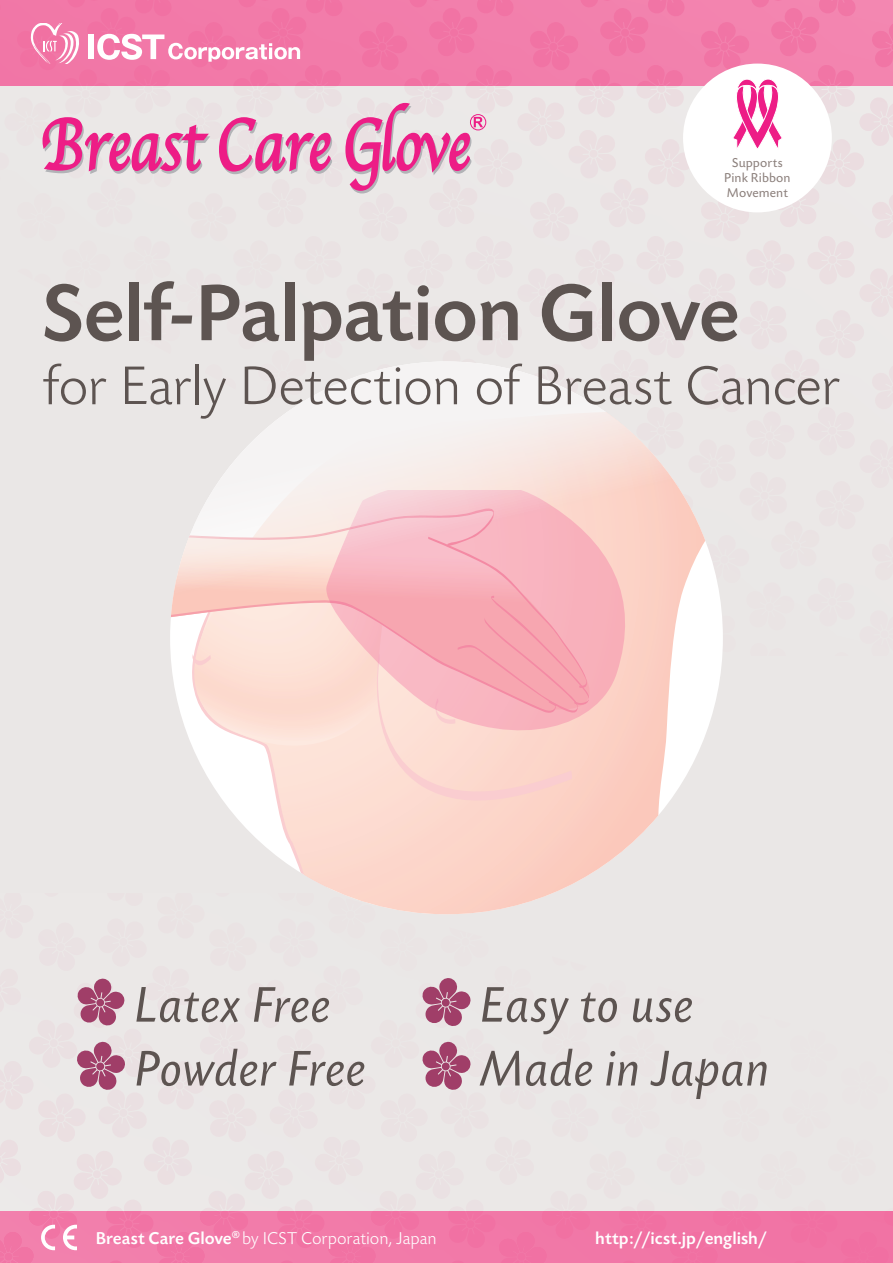
<style>
.page{position:relative;width:893px;height:1263px;background:#eae7e6}
.page>*{position:absolute;margin:0;border:0;box-sizing:border-box;transform-origin:0 0}
.headline_bold{font:500 84px "Today SB";letter-spacing:-.01em;color:#5d5451}
.sub_headline_light{font:300 57px "Today SB";letter-spacing:-.01em;color:#5d5451}
.features{font:italic 52.5px "Today SB";color:#5d5451}
.t1{font:300 18px "Today SB";color:#fff}
.t2{font:500 18px "Today SB";color:#fff}
.t3{font:13.5px "Today SB";letter-spacing:.005em;color:#8b7f7b}
.s1{font-weight:500}
</style>
<div class="page">
<svg style="left:0;top:0;width:893px;height:213px"></svg>
<svg style="left:0;top:1211px;width:893px;height:52px;background:#f176a6"></svg>
<svg style="left:77px;top:978px;width:48px;height:48px"></svg>
<div style="left:96px;top:998px;width:8px;height:9px;background:#a03e68;border-radius:50%"></div>
<svg style="left:422px;top:978px;width:49px;height:48px"></svg>
<svg style="left:441px;top:998px;width:9px;height:9px"></svg>
<svg style="left:77px;top:1041px;width:48px;height:49px"></svg>
<svg style="left:96px;top:1062px;width:9px;height:9px"></svg>
<svg style="left:422px;top:1041px;width:49px;height:49px"></svg>
<svg style="left:441px;top:1062px;width:9px;height:9px"></svg>
<svg style="left:170px;top:361px;width:553px;height:553px"></svg>
<div style="left:683px;top:64px;width:149px;height:148px;background:#fff;border-radius:50%"></div>
<svg style="left:733px;top:79px;width:49px;height:70px"></svg>
<svg style="left:41px;top:1225px;width:14px;height:25px"></svg>
<svg style="left:63px;top:1225px;width:14px;height:25px"></svg>
<div style="left:88px;top:35px;width:6px;height:24px;background:#fff"></div>
<svg style="left:31px;top:23px;width:49px;height:41px;background:#f494b9"></svg>
<svg style="left:97px;top:34px;width:203px;height:28px;background:#f59fc0"></svg>
<svg style="left:43px;top:103px;width:290px;height:73px"></svg>
<div style="left:470px;top:114px;width:16px;height:16px;border:1px solid #ed1d86;border-radius:50%"></div>
<svg style="left:344px;top:103px;width:139px;height:90px"></svg>
<p class="t3" style="left:732px;top:155px;width:52px">Supports</p>
<p class="t3" style="left:724px;top:170px;width:68px">Pink Ribbon</p>
<p class="t3" style="left:727px;top:185px;width:63px">Movement</p>
<p class="headline_bold" style="left:43px;top:268px;width:699px">Self-Palpation Glove</p>
<p class="sub_headline_light" style="left:43px;top:356px;width:799px">for Early Detection of Breast Cancer</p>
<p class="features" style="left:136px;top:977px;width:198px">Latex Free</p>
<p class="features" style="left:481px;top:977px;width:215px">Easy to use</p>
<p class="features" style="left:136px;top:1041px;width:233px">Powder Free</p>
<p class="features" style="left:481px;top:1041px;width:291px">Made in Japan</p>
<p class="t1" style="left:96px;top:1228px;width:342px"><span class="s1">Breast Care Glove</span><sup>®</sup> by ICST Corporation, Japan</p>
<p class="t2" style="left:595px;top:1228px;width:173px">http://icst.jp/english/</p>
</div>
